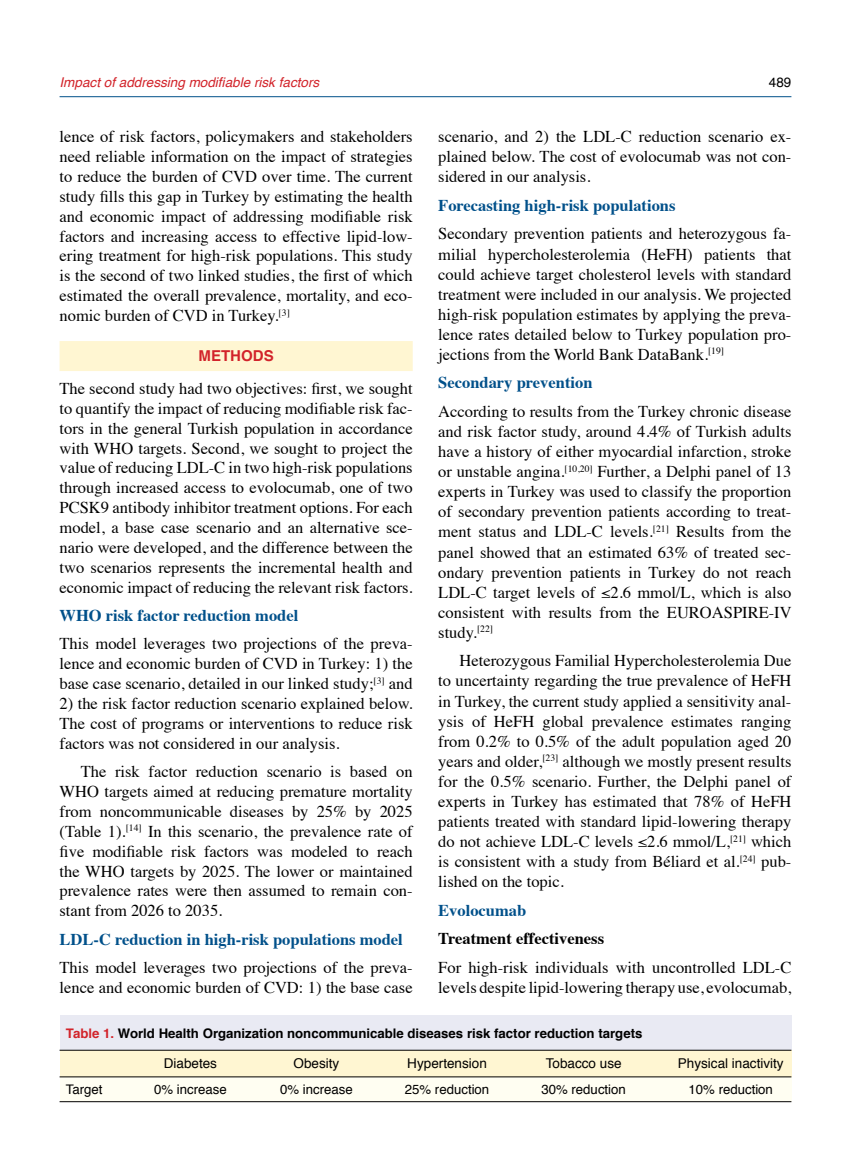
<style>
.page{position:relative;width:851px;height:1170px;background:#fff}
.page>*{position:absolute;margin:0;border:0;box-sizing:border-box;transform-origin:0 0}
.t1{font:16.5px/19.8px "Times";color:#000;text-align:justify}
.t2{font:700 16.5px "Times";color:#00508a}
.t3{font:700 16.5px "Times";color:#000}
.t4{font:700 15px "Helvetica";color:#d2232a}
.t5{font:13.5px "Helvetica";color:#000}
.t6{font:italic 13.5px "Helvetica";color:#d2232a}
.t7{font:700 13.2px "Helvetica";color:#000}
.t8{font:13.2px "Helvetica";color:#000}
.s1{color:#d2232a}
</style>
<div class="page">
<hr style="left:60px;top:96px;width:731px;height:1px;background:#00508a">
<div style="left:60px;top:341px;width:352px;height:30px;background:#fff6d2"></div>
<div style="left:60px;top:1015px;width:731px;height:34px;background:#e9eaf3"></div>
<div style="left:60px;top:1076px;width:731px;height:25px;background:#fffef2"></div>
<div style="left:60px;top:1050px;width:731px;height:26px;background:#fff6d2"></div>
<hr style="left:60px;top:1049px;width:731px;height:1px;background:#000">
<hr style="left:60px;top:1076px;width:731px;height:1px;background:#000">
<hr style="left:60px;top:1101px;width:731px;height:1px;background:#000">
<p class="t6" style="left:60px;top:71px;width:261px">Impact of addressing modifiable risk factors</p>
<p class="t5" style="left:768px;top:72px;width:24px">489</p>
<p class="t1" style="left:438px;top:125px;width:354px">scenario, and 2) the LDL-C reduction scenario ex&shy;plained below. The cost of evolocumab was not con&shy;sidered in our analysis.</p>
<p class="t2" style="left:438px;top:189px;width:239px">Forecasting high-risk populations</p>
<p class="t1" style="left:438px;top:222px;width:354px">Secondary prevention patients and heterozygous fa&shy;milial hypercholesterolemia (HeFH) patients that could achieve target cholesterol levels with standard treatment were included in our analysis. We projected high-risk population estimates by applying the preva&shy;lence rates detailed below to Turkey population pro&shy;jections from the World Bank DataBank.<sup>[19]</sup></p>
<p class="t2" style="left:438px;top:367px;width:156px">Secondary prevention</p>
<p class="t1" style="left:438px;top:400px;width:355px">According to results from the Turkey chronic disease and risk factor study, around 4.4% of Turkish adults have a history of either myocardial infarction, stroke or unstable angina.<sup>[10,20]</sup> Further, a Delphi panel of 13 experts in Turkey was used to classify the proportion of secondary prevention patients according to treat&shy;ment status and LDL-C levels.<sup>[21]</sup> Results from the panel showed that an estimated 63% of treated sec&shy;ondary prevention patients in Turkey do not reach LDL-C target levels of ≤2.6 mmol/L, which is also consistent with results from the EUROASPIRE-IV study.<sup>[22]</sup></p>
<p class="t1" style="left:438px;top:649px;width:354px;text-indent:21px">Heterozygous Familial Hypercholesterolemia Due to uncertainty regarding the true prevalence of HeFH in Turkey, the current study applied a sensitivity anal&shy;ysis of HeFH global prevalence estimates ranging from 0.2% to 0.5% of the adult population aged 20 years and older,<sup>[23]</sup> although we mostly present results for the 0.5% scenario. Further, the Delphi panel of experts in Turkey has estimated that 78% of HeFH patients treated with standard lipid-lowering therapy do not achieve LDL-C levels ≤2.6 mmol/L,<sup>[21]</sup> which is consistent with a study from Béliard et al.<sup>[24]</sup> pub&shy;lished on the topic.</p>
<p class="t2" style="left:438px;top:894px;width:90px">Evolocumab</p>
<p class="t3" style="left:438px;top:922px;width:167px">Treatment effectiveness</p>
<p class="t1" style="left:438px;top:955px;width:354px">For high-risk individuals with uncontrolled LDL-C levels despite lipid-lowering therapy use, evolocumab,</p>
<p class="t7" style="left:66px;top:1022px;width:578px"><span class="s1">Table 1.</span> World Health Organization noncommunicable diseases risk factor reduction targets</p>
<p class="t5" style="left:164px;top:1052px;width:55px">Diabetes</p>
<p class="t5" style="left:293px;top:1052px;width:47px">Obesity</p>
<p class="t5" style="left:407px;top:1052px;width:81px">Hypertension</p>
<p class="t5" style="left:545px;top:1052px;width:77px">Tobacco use</p>
<p class="t5" style="left:677px;top:1052px;width:107px">Physical inactivity</p>
<p class="t8" style="left:66px;top:1079px;width:38px">Target</p>
<p class="t8" style="left:154px;top:1079px;width:74px">0% increase</p>
<p class="t8" style="left:280px;top:1079px;width:74px">0% increase</p>
<p class="t8" style="left:405px;top:1079px;width:86px">25% reduction</p>
<p class="t8" style="left:541px;top:1079px;width:86px">30% reduction</p>
<p class="t8" style="left:688px;top:1079px;width:86px">10% reduction</p>
<p class="t1" style="left:60px;top:125px;width:354px">lence of risk factors, policymakers and stakeholders need reliable information on the impact of strategies to reduce the burden of CVD over time. The current study fills this gap in Turkey by estimating the health and economic impact of addressing modifiable risk factors and increasing access to effective lipid-low&shy;ering treatment for high-risk populations. This study is the second of two linked studies, the first of which estimated the overall prevalence, mortality, and eco&shy;nomic burden of CVD in Turkey.<sup>[3]</sup></p>
<p class="t4" style="left:198px;top:344px;width:76px">METHODS</p>
<p class="t1" style="left:60px;top:377px;width:354px">The second study had two objectives: first, we sought to quantify the impact of reducing modifiable risk fac&shy;tors in the general Turkish population in accordance with WHO targets. Second, we sought to project the value of reducing LDL-C in two high-risk populations through increased access to evolocumab, one of two PCSK9 antibody inhibitor treatment options. For each model, a base case scenario and an alternative sce&shy;nario were developed, and the difference between the two scenarios represents the incremental health and economic impact of reducing the relevant risk factors.</p>
<p class="t2" style="left:60px;top:599px;width:240px">WHO risk factor reduction model</p>
<p class="t1" style="left:60px;top:632px;width:354px">This model leverages two projections of the preva&shy;lence and economic burden of CVD in Turkey: 1) the base case scenario, detailed in our linked study;<sup>[3]</sup> and</p>
<p class="t1" style="left:60px;top:692px;width:354px">2) the risk factor reduction scenario explained below.<br>The cost of programs or interventions to reduce risk factors was not considered in our analysis.</p>
<p class="t1" style="left:60px;top:760px;width:354px;text-indent:21px">The risk factor reduction scenario is based on WHO targets aimed at reducing premature mortality from noncommunicable diseases by 25% by 2025 (Table 1).<sup>[14]</sup> In this scenario, the prevalence rate of five modifiable risk factors was modeled to reach the WHO targets by 2025. The lower or maintained prevalence rates were then assumed to remain con&shy;stant from 2026 to 2035.</p>
<p class="t2" style="left:60px;top:923px;width:345px">LDL-C reduction in high-risk populations model</p>
<p class="t1" style="left:60px;top:956px;width:354px">This model leverages two projections of the preva&shy;lence and economic burden of CVD: 1) the base case</p>
</div>
